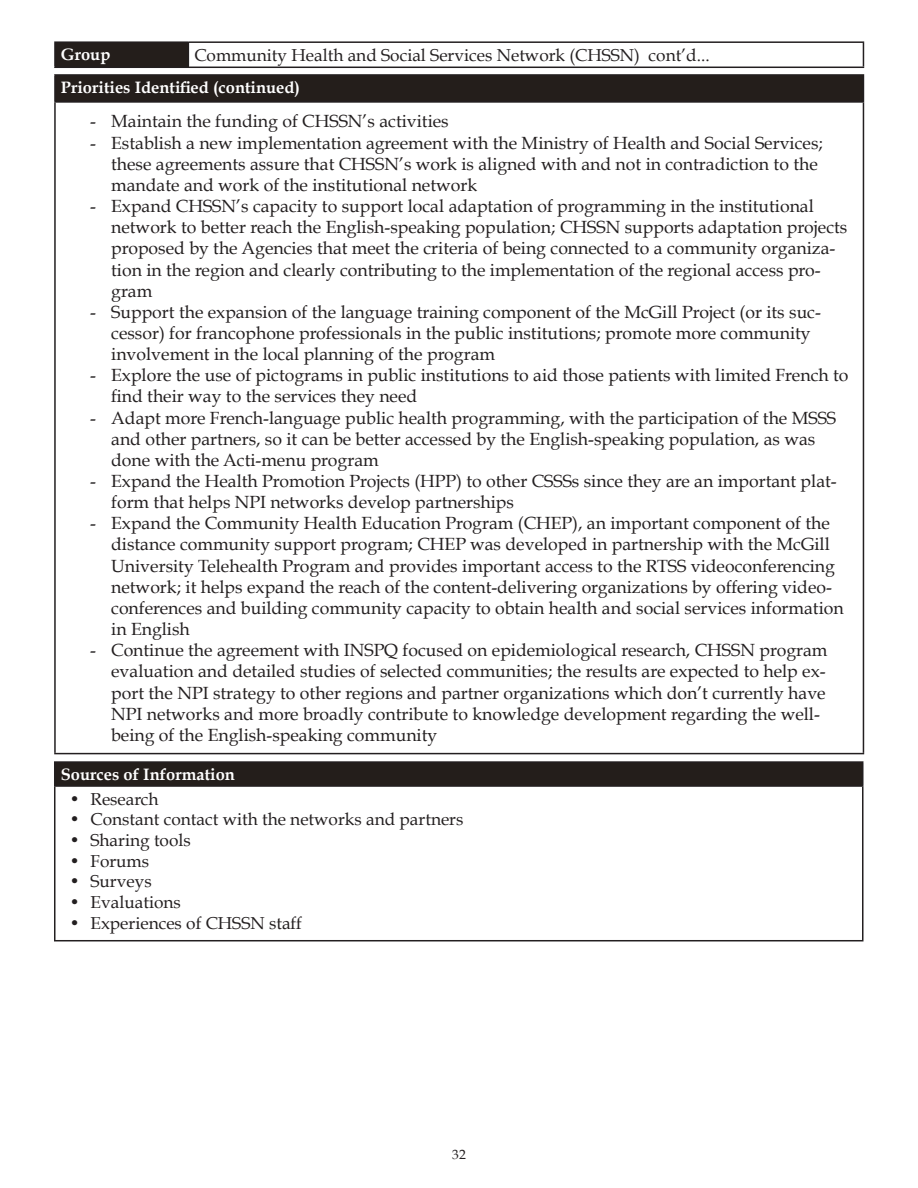
<style>
.page{position:relative;width:918px;height:1188px;background:#fff}
.page>*{position:absolute;margin:0;border:0;box-sizing:border-box;transform-origin:0 0}
.t1{font:17.7px/21.1px "Book Antiqua";color:#231f20}
.t2{font:17.25px "Book Antiqua";color:#231f20}
.t3{font:700 16.5px "Book Antiqua";color:#fff}
.t4{font:13.5px "Book Antiqua";color:#231f20}
</style>
<div class="page">
<div style="left:55px;top:75px;width:808px;height:27px;background:#241e1b"></div>
<hr style="left:54px;top:74px;width:810px;height:2px;background:#231f20">
<hr style="left:54px;top:76px;width:2px;height:25px;background:#231f20">
<svg style="left:863px;top:76px;width:1px;height:25px"></svg>
<hr style="left:54px;top:101px;width:810px;height:2px;background:#231f20">
<hr style="left:54px;top:103px;width:2px;height:650px;background:#231f20">
<hr style="left:863px;top:103px;width:1px;height:650px;background:#231f20">
<hr style="left:54px;top:753px;width:810px;height:1px;background:#231f20">
<div style="left:55px;top:762px;width:808px;height:24px;background:#241e1b"></div>
<hr style="left:54px;top:761px;width:810px;height:2px;background:#231f20">
<svg style="left:54px;top:763px;width:1px;height:22px"></svg>
<hr style="left:862px;top:763px;width:2px;height:22px;background:#231f20">
<hr style="left:54px;top:785px;width:810px;height:2px;background:#231f20">
<hr style="left:54px;top:787px;width:1px;height:153px;background:#231f20">
<hr style="left:862px;top:787px;width:2px;height:153px;background:#231f20">
<hr style="left:54px;top:940px;width:810px;height:1px;background:#231f20">
<div style="left:55px;top:42px;width:133px;height:25px;background:#241e1b"></div>
<hr style="left:188px;top:41px;width:676px;height:2px;background:#231f20">
<hr style="left:54px;top:41px;width:134px;height:2px;background:#231f20">
<hr style="left:54px;top:43px;width:2px;height:24px;background:#231f20">
<svg style="left:188px;top:43px;width:1px;height:24px"></svg>
<svg style="left:863px;top:43px;width:1px;height:24px"></svg>
<hr style="left:54px;top:67px;width:134px;height:1px;background:#231f20">
<hr style="left:188px;top:67px;width:676px;height:1px;background:#231f20">
<p class="t3" style="left:61px;top:45px;width:51px">Group</p>
<p class="t2" style="left:194px;top:44px;width:517px">Community Health and Social Services Network (CHSSN) cont’d...</p>
<p class="t3" style="left:61px;top:78px;width:241px">Priorities Identified (continued)</p>
<p class="t1" style="left:90px;top:111px;width:360px">- Maintain the funding of CHSSN’s activities</p>
<p class="t1" style="left:111px;top:132px;width:713px;text-indent:-21px">- Establish a new implementation agreement with the Ministry of Health and Social Services; these agreements assure that CHSSN’s work is aligned with and not in contradiction to the mandate and work of the institutional network</p>
<p class="t1" style="left:111px;top:196px;width:738px;text-indent:-21px">- Expand CHSSN’s capacity to support local adaptation of programming in the institutional network to better reach the English-speaking population; CHSSN supports adaptation projects proposed by the Agencies that meet the criteria of being connected to a community organiza&shy;tion in the region and clearly contributing to the implementation of the regional access pro&shy;gram</p>
<p class="t1" style="left:111px;top:301px;width:711px;text-indent:-21px">- Support the expansion of the language training component of the McGill Project (or its suc&shy;cessor) for francophone professionals in the public institutions; promote more community involvement in the local planning of the program</p>
<p class="t1" style="left:111px;top:365px;width:739px;text-indent:-21px">- Explore the use of pictograms in public institutions to aid those patients with limited French to find their way to the services they need</p>
<p class="t1" style="left:111px;top:407px;width:727px;text-indent:-21px">- Adapt more French-language public health programming, with the participation of the MSSS and other partners, so it can be better accessed by the English-speaking population, as was done with the Acti-menu program</p>
<p class="t1" style="left:111px;top:470px;width:727px;text-indent:-21px">- Expand the Health Promotion Projects (HPP) to other CSSSs since they are an important plat&shy;form that helps NPI networks develop partnerships</p>
<p class="t1" style="left:111px;top:513px;width:734px;text-indent:-21px">- Expand the Community Health Education Program (CHEP), an important component of the distance community support program; CHEP was developed in partnership with the McGill University Telehealth Program and provides important access to the RTSS videoconferencing network; it helps expand the reach of the content-delivering organizations by offering video&shy;conferences and building community capacity to obtain health and social services information in English</p>
<p class="t1" style="left:111px;top:640px;width:718px;text-indent:-21px">- Continue the agreement with INSPQ focused on epidemiological research, CHSSN program evaluation and detailed studies of selected communities; the results are expected to help ex&shy;port the NPI strategy to other regions and partner organizations which don’t currently have NPI networks and more broadly contribute to knowledge development regarding the well&shy;being of the English-speaking community</p>
<p class="t3" style="left:61px;top:765px;width:176px">Sources of Information</p>
<p class="t2" style="left:70px;top:788px;width:91px">• Research</p>
<p class="t2" style="left:70px;top:809px;width:395px">• Constant contact with the networks and partners</p>
<p class="t2" style="left:70px;top:829px;width:123px">• Sharing tools</p>
<p class="t2" style="left:70px;top:850px;width:81px">• Forums</p>
<p class="t2" style="left:70px;top:871px;width:84px">• Surveys</p>
<p class="t2" style="left:70px;top:892px;width:113px">• Evaluations</p>
<p class="t2" style="left:70px;top:912px;width:234px">• Experiences of CHSSN staff</p>
<p class="t4" style="left:452px;top:1146px;width:15px">32</p>
</div>
